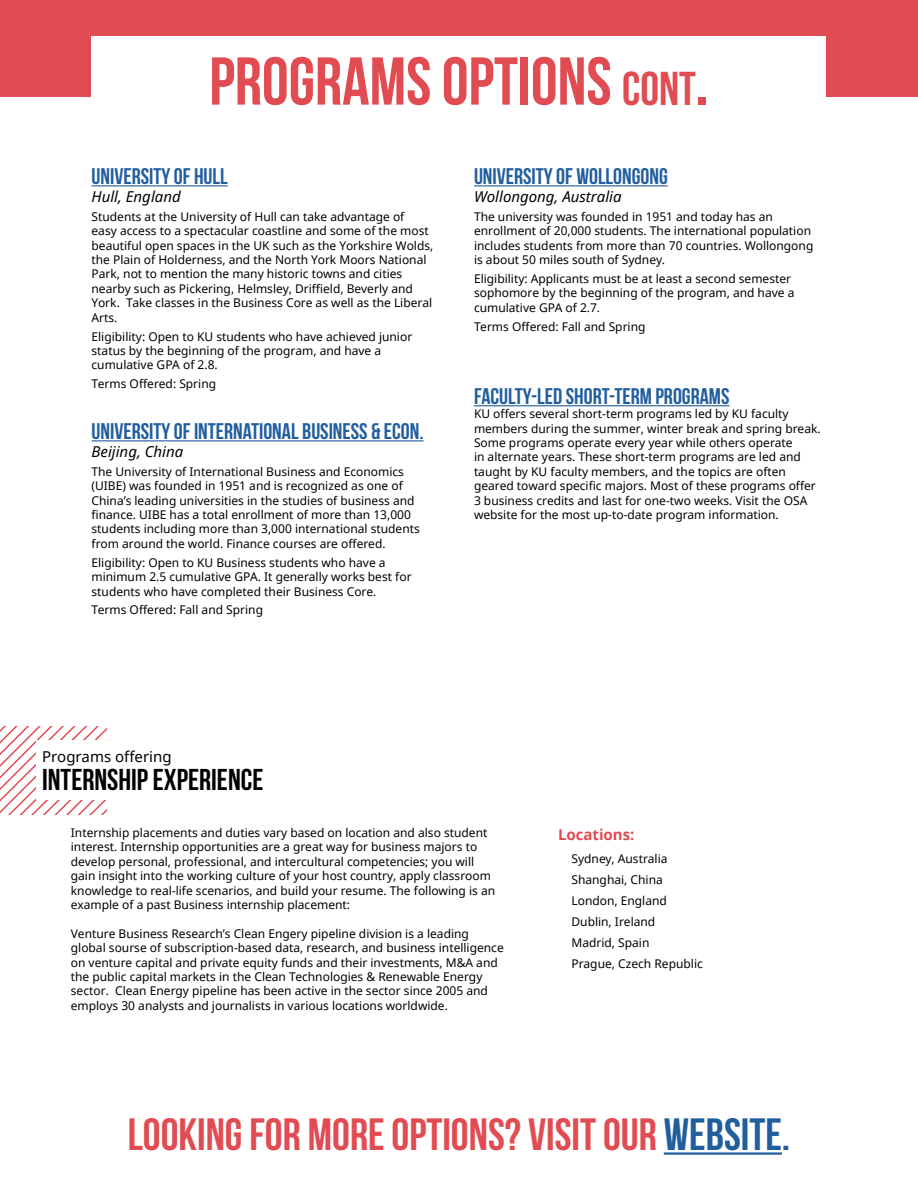
<style>
.page{position:relative;width:918px;height:1188px;background:#fff}
.page>*{position:absolute;margin:0;border:0;box-sizing:border-box;transform-origin:0 0}
.t1{font:700 67.5px "Bebas Neue";color:#e14b52}
.t2{font:700 45px "Bebas Neue";color:#e14b52}
.t3{font:700 30px "Bebas Neue";color:#000}
.t4{font:700 22.5px "Bebas Neue";color:#215e9e}
.t5{font:italic 15px "Noto Sans";color:#000}
.t6{font:15px "Noto Sans";color:#000}
.t7{font:700 15px "Noto Sans";color:#e14b52}
.t8{font:12px/14.4px "Noto Sans";color:#000}
.s1{font-size:47.25px}
.s2{font-style:inherit}
.s3{color:#215e9e}
</style>
<div class="page">
<div style="left:0;top:0;width:918px;height:97px;background:#e14b52"></div>
<svg style="left:0;top:726px;width:107px;height:88px"></svg>
<div style="left:36px;top:741px;width:237px;height:59px;background:#fff"></div>
<hr style="left:664px;top:1152px;width:118px;height:3px;background:#215e9e">
<div style="left:92px;top:36px;width:734px;height:90px;background:#fff"></div>
<hr style="left:474px;top:185px;width:194px;height:1px;background:#215e9e">
<hr style="left:92px;top:440px;width:332px;height:1px;background:#215e9e">
<hr style="left:92px;top:185px;width:136px;height:1px;background:#215e9e">
<hr style="left:474px;top:405px;width:256px;height:1px;background:#215e9e">
<h1 class="t1" style="left:209px;top:44px;width:501px">PROGRAMS OPTIONS <span class="s1">CONT</span><span class="s2">.</span></h1>
<h3 class="t4" style="left:92px;top:164px;width:138px">UNIVERSITY OF HULL</h3>
<p class="t5" style="left:92px;top:186px;width:91px">Hull, England</p>
<p class="t8" style="left:92px;top:209px;width:343px">Students at the University of Hull can take advantage of<br>easy access to a spectacular coastline and some of the most beautiful open spaces in the UK such as the Yorkshire Wolds, the Plain of Holderness, and the North York Moors National Park, not to mention the many historic towns and cities nearby such as Pickering, Helmsley, Driffield, Beverly and York. Take classes in the Business Core as well as the Liberal Arts.</p>
<p class="t8" style="left:92px;top:329px;width:322px">Eligibility: Open to KU students who have achieved junior status by the beginning of the program, and have a cumulative GPA of 2.8.</p>
<p class="t8" style="left:92px;top:376px;width:126px">Terms Offered: Spring</p>
<h3 class="t4" style="left:92px;top:419px;width:334px">UNIVERSITY OF INTERNATIONAL BUSINESS &amp; ECON.</h3>
<p class="t5" style="left:92px;top:441px;width:93px">Beijing, China</p>
<p class="t8" style="left:92px;top:464px;width:330px">The University of International Business and Economics (UIBE) was founded in 1951 and is recognized as one of China’s leading universities in the studies of business and finance. UIBE has a total enrollment of more than 13,000 students including more than 3,000 international students from around the world. Finance courses are offered.</p>
<p class="t8" style="left:92px;top:555px;width:322px">Eligibility: Open to KU Business students who have a minimum 2.5 cumulative GPA. It generally works best for students who have completed their Business Core.</p>
<p class="t8" style="left:92px;top:603px;width:173px">Terms Offered: Fall and Spring</p>
<h3 class="t4" style="left:474px;top:164px;width:195px">UNIVERSITY OF WOLLONGONG</h3>
<p class="t5" style="left:474px;top:186px;width:149px">Wollongong, Australia</p>
<p class="t8" style="left:474px;top:209px;width:341px">The university was founded in 1951 and today has an enrollment of 20,000 students. The international population includes students from more than 70 countries. Wollongong is about 50 miles south of Sydney.</p>
<p class="t8" style="left:474px;top:271px;width:322px">Eligibility: Applicants must be at least a second semester sophomore by the beginning of the program, and have a cumulative GPA of 2.7.</p>
<p class="t8" style="left:474px;top:319px;width:173px">Terms Offered: Fall and Spring</p>
<h3 class="t4" style="left:474px;top:384px;width:257px">FACULTY-LED SHORT-TERM PROGRAMS</h3>
<p class="t8" style="left:474px;top:406px;width:348px">KU offers several short-term programs led by KU faculty members during the summer, winter break and spring break.<br>Some programs operate every year while others operate<br>in alternate years. These short-term programs are led and taught by KU faculty members, and the topics are often geared toward specific majors. Most of these programs offer 3 business credits and last for one-two weeks. Visit the OSA website for the most up-to-date program information.</p>
<p class="t6" style="left:42px;top:746px;width:131px">Programs offering</p>
<h3 class="t3" style="left:42px;top:763px;width:223px">INTERNSHIP EXPERIENCE</h3>
<p class="t8" style="left:71px;top:825px;width:426px">Internship placements and duties vary based on location and also student interest. Internship opportunities are a great way for business majors to develop personal, professional, and intercultural competencies; you will gain insight into the working culture of your host country, apply classroom knowledge to real-life scenarios, and build your resume. The following is an example of a past Business internship placement:</p>
<p class="t8" style="left:71px;top:926px;width:434px">Venture Business Research’s Clean Engery pipeline division is a leading global sourse of subscription-based data, research, and business intelligence on venture capital and private equity funds and their investments, M&amp;A and the public capital markets in the Clean Technologies &amp; Renewable Energy sector. Clean Energy pipeline has been active in the sector since 2005 and employs 30 analysts and journalists in various locations worldwide.</p>
<p class="t7" style="left:558px;top:824px;width:78px">Locations:</p>
<p class="t8" style="left:571px;top:848px;width:133px;line-height:21px">Sydney, Australia<br>Shanghai, China<br>London, England<br>Dublin, Ireland<br>Madrid, Spain<br>Prague, Czech Republic</p>
<h2 class="t2" style="left:128px;top:1110px;width:664px">LOOKING FOR MORE OPTIONS? VISIT OUR <span class="s3">WEBSITE.</span></h2>
</div>
